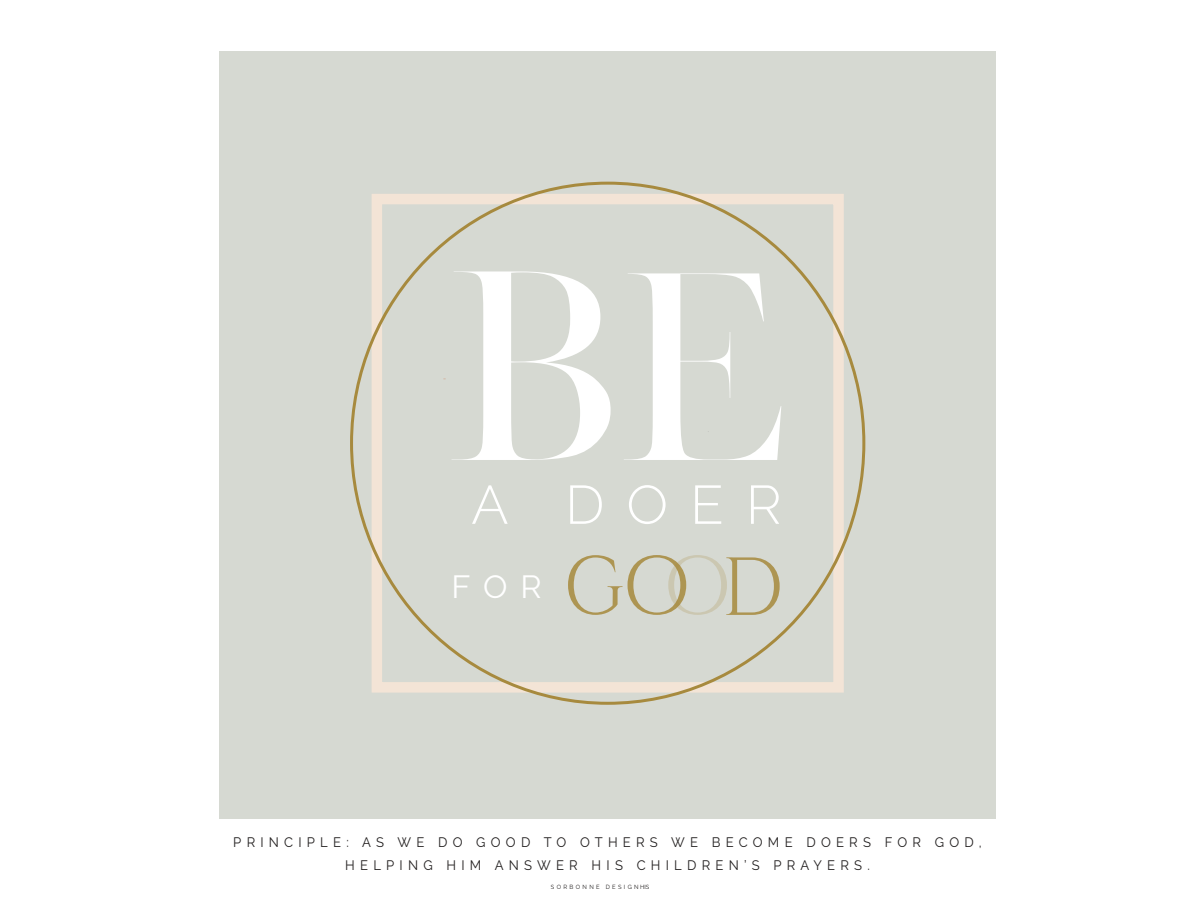
<style>
.page{position:relative;width:1188px;height:918px;background:#fff}
.page>*{position:absolute;margin:0;border:0;box-sizing:border-box;transform-origin:0 0}
.t1{font:216.15px "Manhattan";color:#fff}
.t2{font:82.2px "Cinzel Decorative";color:rgb(167 138 62/.86);scale:.93 1}
.t3{font:300 54.15px "Raleway";color:#fff}
.t4{font:31.95px "Raleway";color:#fff}
.t5{font:13.65px/22.5px "Raleway";letter-spacing:.4em;color:#211e1e;text-align:center;scale:.96 1}
.t6{font:6px "Raleway";letter-spacing:.4em;color:#211e1e}
.s1{color:rgb(167 138 62/.22)}
</style>
<div class="page">
<div style="left:220px;top:51px;width:776px;height:767px;background:#d6d9d2"></div>
<div style="left:372px;top:194px;width:472px;height:499px;border:10px solid #f3e4d6"></div>
<h1 class="t1" style="left:452px;top:191px;width:344px">BE</h1>
<h3 class="t3" style="left:471px;top:473px;width:312px">A DOER</h3>
<h2 class="t2" style="left:563px;top:536px;width:238px">g o<span class="s1">o</span>d</h2>
<h3 class="t4" style="left:452px;top:568px;width:92px">FOR</h3>
<p class="t5" style="left:233px;top:831px;width:781px">PRINCIPLE: AS WE DO GOOD TO OTHERS WE BECOME DOERS FOR GOD,<br>HELPING HIM ANSWER HIS CHILDREN’S PRAYERS.</p>
<p class="t6" style="left:551px;top:883px;width:100px">SORBONNE DESIGN HIS</p>
</div>
